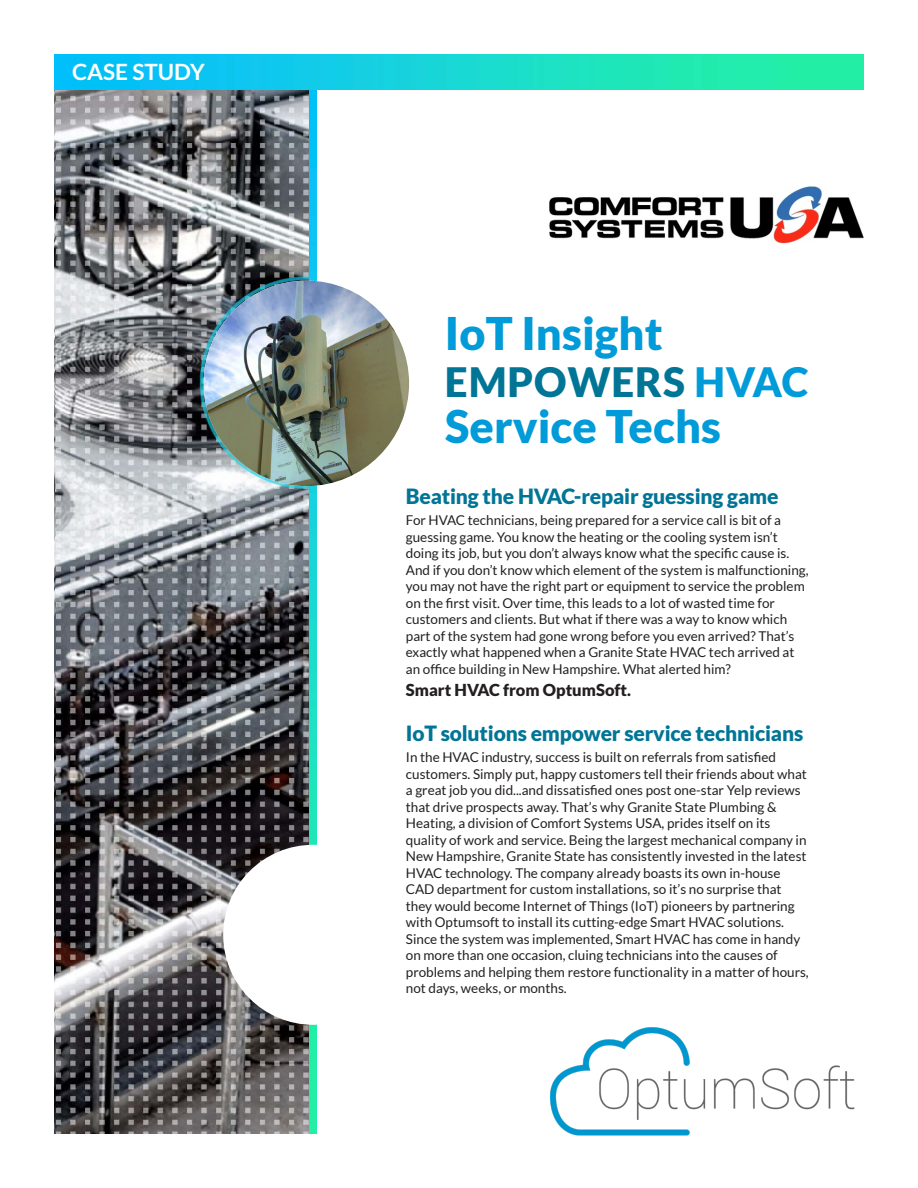
<style>
.page{position:relative;width:918px;height:1188px;background:#fff}
.page>*{position:absolute;margin:0;border:0;box-sizing:border-box;transform-origin:0 0}
.t1{font:900 45px "Lato";color:#009bd8}
.t2{font:900 40.5px "Lato";letter-spacing:.02em;color:#007596}
.t3{font:700 22.5px "Lato";color:#fff}
.t4{font:900 21px "Lato";letter-spacing:-.01em;color:#007596}
.t5{font:900 16.5px "Lato";color:#231f20}
.t6{font:13.5px/16.5px "Lato";color:#231f20}
.s1{color:#009bd8}
</style>
<div class="page">
<img style="left:56px;top:90px;width:254px;height:1044px">
<img style="left:310px;top:90px;width:7px;height:1044px">
<img style="left:550px;top:1027px;width:305px;height:109px">
<img style="left:204px;top:281px;width:205px;height:205px;border-radius:103px">
<div style="left:223px;top:845px;width:180px;height:180px;background:#fff;border-radius:50%"></div>
<img style="left:54px;top:54px;width:810px;height:36px">
<img style="left:550px;top:186px;width:314px;height:58px">
<h3 class="t3" style="left:72px;top:59px;width:134px">CASE STUDY</h3>
<h1 class="t1" style="left:445px;top:308px;width:219px">IoT Insight</h1>
<h2 class="t2" style="left:445px;top:358px;width:365px">EMPOWERS <span class="s1">HVAC</span></h2>
<h1 class="t1" style="left:445px;top:401px;width:277px">Service Techs</h1>
<h3 class="t4" style="left:406px;top:484px;width:374px">Beating the HVAC-repair guessing game</h3>
<p class="t6" style="left:406px;top:512px;width:404px">For HVAC technicians, being prepared for a service call is bit of a guessing game. You know the heating or the cooling system isn’t doing its job, but you don’t always know what the specific cause is.<br>And if you don’t know which element of the system is malfunctioning, you may not have the right part or equipment to service the problem on the first visit. Over time, this leads to a lot of wasted time for customers and clients. But what if there was a way to know which part of the system had gone wrong before you even arrived? That’s exactly what happened when a Granite State HVAC tech arrived at an office building in New Hampshire. What alerted him?</p>
<p class="t5" style="left:406px;top:680px;width:227px">Smart HVAC from OptumSoft.</p>
<h3 class="t4" style="left:406px;top:721px;width:399px">IoT solutions empower service technicians</h3>
<p class="t6" style="left:406px;top:749px;width:404px">In the HVAC industry, success is built on referrals from satisfied customers. Simply put, happy customers tell their friends about what a great job you did...and dissatisfied ones post one-star Yelp reviews that drive prospects away. That’s why Granite State Plumbing &amp; Heating, a division of Comfort Systems USA, prides itself on its quality of work and service. Being the largest mechanical company in New Hampshire, Granite State has consistently invested in the latest HVAC technology. The company already boasts its own in-house CAD department for custom installations, so it’s no surprise that they would become Internet of Things (IoT) pioneers by partnering with Optumsoft to install its cutting-edge Smart HVAC solutions.<br>Since the system was implemented, Smart HVAC has come in handy on more than one occasion, cluing technicians into the causes of problems and helping them restore functionality in a matter of hours, not days, weeks, or months.</p>
</div>
